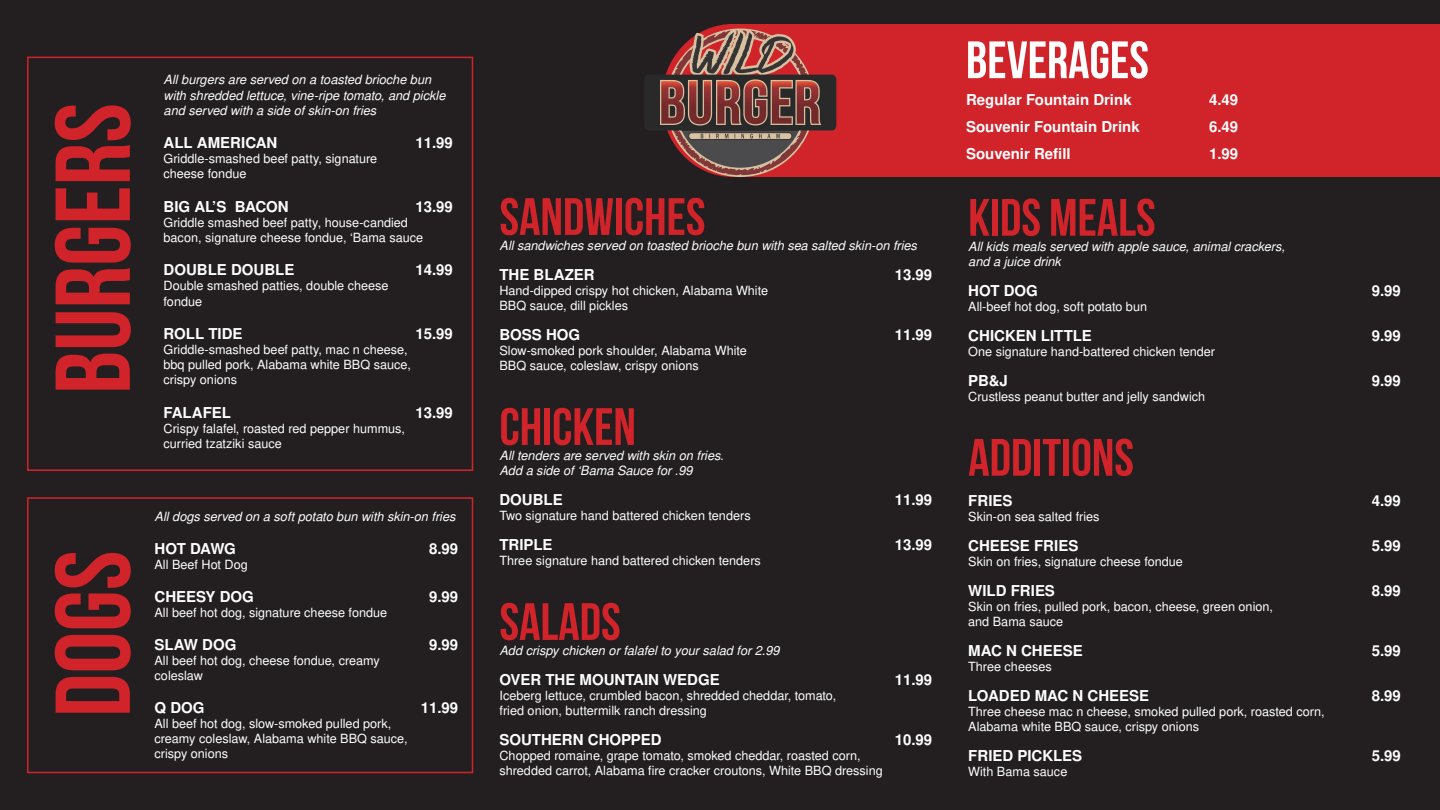
<style>
.page{position:relative;width:1440px;height:810px;background:#231f20}
.page>*{position:absolute;margin:0;border:0;box-sizing:border-box;transform-origin:0 0}
.t1{font:106.2px "Bebas Neue";color:#d1232a}
.t2{font:52.5px "Bebas Neue";color:#d1232a}
.t3{font:52.5px "Bebas Neue";color:#fff}
.t4{font:700 15px "Nimbus San L";color:#fff}
.t5{font:italic 12.75px/15px "Nimbus San L";color:#fff}
.t6{font:12.67px/15px "Nimbus San L";color:#fff}
</style>
<div class="page">
<div style="left:733px;top:24px;width:707px;height:153px;background:#d1232a"></div>
<div style="left:644px;top:75px;width:192px;height:55px;background:#282928;border-radius:5px"></div>
<svg style="left:660px;top:28px;width:161px;height:149px"></svg>
<div style="left:27px;top:57px;width:446px;height:414px;border:2px solid #d1232a"></div>
<div style="left:27px;top:497px;width:446px;height:276px;border:2px solid #d1232a"></div>
<h1 class="t1" style="left:35px;top:394px;width:292px;rotate:-90deg">BURGERS</h1>
<p class="t5" style="left:164px;top:72px;width:283px;line-height:15.3px">All burgers are served on a toasted brioche bun with shredded lettuce, vine-ripe tomato, and pickle and served with a side of skin-on fries</p>
<p class="t4" style="left:164px;top:132px;width:115px">ALL AMERICAN</p>
<p class="t4" style="left:415px;top:132px;width:39px">11.99</p>
<p class="t6" style="left:164px;top:151px;width:215px;line-height:15.2px">Griddle-smashed beef patty, signature cheese fondue</p>
<p class="t4" style="left:164px;top:196px;width:127px">BIG AL’S BACON</p>
<p class="t4" style="left:415px;top:196px;width:39px">13.99</p>
<p class="t6" style="left:164px;top:214px;width:261px;line-height:15.2px">Griddle smashed beef patty, house-candied bacon, signature cheese fondue, ‘Bama sauce</p>
<p class="t4" style="left:164px;top:259px;width:132px">DOUBLE DOUBLE</p>
<p class="t4" style="left:415px;top:259px;width:39px">14.99</p>
<p class="t6" style="left:164px;top:278px;width:226px;line-height:15.2px">Double smashed patties, double cheese fondue</p>
<p class="t4" style="left:164px;top:323px;width:81px">ROLL TIDE</p>
<p class="t4" style="left:415px;top:323px;width:39px">15.99</p>
<p class="t6" style="left:164px;top:341px;width:249px;line-height:15.2px">Griddle-smashed beef patty, mac n cheese, bbq pulled pork, Alabama white BBQ sauce, crispy onions</p>
<p class="t4" style="left:164px;top:402px;width:69px">FALAFEL</p>
<p class="t4" style="left:415px;top:402px;width:39px">13.99</p>
<p class="t6" style="left:164px;top:420px;width:243px;line-height:15.2px">Crispy falafel, roasted red pepper hummus, curried tzatziki sauce</p>
<h1 class="t1" style="left:35px;top:717px;width:168px;rotate:-90deg">DOGS</h1>
<p class="t5" style="left:155px;top:508px;width:303px">All dogs served on a soft potato bun with skin-on fries</p>
<p class="t4" style="left:155px;top:538px;width:83px">HOT DAWG</p>
<p class="t4" style="left:429px;top:538px;width:31px">8.99</p>
<p class="t6" style="left:155px;top:557px;width:95px">All Beef Hot Dog</p>
<p class="t4" style="left:155px;top:586px;width:101px">CHEESY DOG</p>
<p class="t4" style="left:429px;top:586px;width:31px">9.99</p>
<p class="t6" style="left:155px;top:605px;width:234px">All beef hot dog, signature cheese fondue</p>
<p class="t4" style="left:155px;top:634px;width:83px">SLAW DOG</p>
<p class="t4" style="left:429px;top:634px;width:31px">9.99</p>
<p class="t6" style="left:155px;top:653px;width:227px">All beef hot dog, cheese fondue, creamy coleslaw</p>
<p class="t4" style="left:155px;top:697px;width:51px">Q DOG</p>
<p class="t4" style="left:421px;top:697px;width:39px">11.99</p>
<p class="t6" style="left:155px;top:716px;width:255px">All beef hot dog, slow-smoked pulled pork, creamy coleslaw, Alabama white BBQ sauce, crispy onions</p>
<h2 class="t2" style="left:500px;top:188px;width:208px">SANDWICHES</h2>
<p class="t5" style="left:500px;top:237px;width:419px">All sandwiches served on toasted brioche bun with sea salted skin-on fries</p>
<p class="t4" style="left:499px;top:264px;width:97px">THE BLAZER</p>
<p class="t4" style="left:895px;top:264px;width:39px">13.99</p>
<p class="t6" style="left:499px;top:283px;width:270px">Hand-dipped crispy hot chicken, Alabama White<br>BBQ sauce, dill pickles</p>
<p class="t4" style="left:499px;top:324px;width:82px">BOSS HOG</p>
<p class="t4" style="left:895px;top:324px;width:39px">11.99</p>
<p class="t6" style="left:499px;top:343px;width:249px">Slow-smoked pork shoulder, Alabama White<br>BBQ sauce, coleslaw, crispy onions</p>
<h2 class="t2" style="left:499px;top:398px;width:138px">CHICKEN</h2>
<p class="t5" style="left:499px;top:447px;width:226px">All tenders are served with skin on fries.<br>Add a side of ‘Bama Sauce for .99</p>
<p class="t4" style="left:499px;top:489px;width:65px">DOUBLE</p>
<p class="t4" style="left:895px;top:489px;width:39px">11.99</p>
<p class="t6" style="left:499px;top:508px;width:253px">Two signature hand battered chicken tenders</p>
<p class="t4" style="left:499px;top:534px;width:55px">TRIPLE</p>
<p class="t4" style="left:895px;top:534px;width:39px">13.99</p>
<p class="t6" style="left:499px;top:553px;width:263px">Three signature hand battered chicken tenders</p>
<h2 class="t2" style="left:499px;top:593px;width:123px">SALADS</h2>
<p class="t5" style="left:499px;top:642px;width:282px">Add crispy chicken or falafel to your salad for 2.99</p>
<p class="t4" style="left:499px;top:669px;width:222px">OVER THE MOUNTAIN WEDGE</p>
<p class="t4" style="left:895px;top:669px;width:39px">11.99</p>
<p class="t6" style="left:499px;top:688px;width:338px">Iceberg lettuce, crumbled bacon, shredded cheddar, tomato, fried onion, buttermilk ranch dressing</p>
<p class="t4" style="left:499px;top:729px;width:164px">SOUTHERN CHOPPED</p>
<p class="t4" style="left:895px;top:729px;width:39px">10.99</p>
<p class="t6" style="left:499px;top:748px;width:385px">Chopped romaine, grape tomato, smoked cheddar, roasted corn, shredded carrot, Alabama fire cracker croutons, White BBQ dressing</p>
<h2 class="t3" style="left:966px;top:31px;width:184px">BEVERAGES</h2>
<p class="t4" style="left:966px;top:89px;width:167px">Regular Fountain Drink</p>
<p class="t4" style="left:1209px;top:89px;width:31px">4.49</p>
<p class="t4" style="left:966px;top:116px;width:175px">Souvenir Fountain Drink</p>
<p class="t4" style="left:1209px;top:116px;width:31px">6.49</p>
<p class="t4" style="left:966px;top:143px;width:106px">Souvenir Refill</p>
<p class="t4" style="left:1209px;top:143px;width:31px">1.99</p>
<h2 class="t2" style="left:968px;top:189px;width:189px">KIDS MEALS</h2>
<p class="t5" style="left:968px;top:238px;width:318px">All kids meals served with apple sauce, animal crackers, and a juice drink</p>
<p class="t4" style="left:968px;top:280px;width:71px">HOT DOG</p>
<p class="t4" style="left:1372px;top:280px;width:31px">9.99</p>
<p class="t6" style="left:968px;top:298px;width:180px">All-beef hot dog, soft potato bun</p>
<p class="t4" style="left:968px;top:325px;width:125px">CHICKEN LITTLE</p>
<p class="t4" style="left:1372px;top:325px;width:31px">9.99</p>
<p class="t6" style="left:968px;top:343px;width:248px">One signature hand-battered chicken tender</p>
<p class="t4" style="left:968px;top:370px;width:41px">PB&amp;J</p>
<p class="t4" style="left:1372px;top:370px;width:31px">9.99</p>
<p class="t6" style="left:968px;top:388px;width:239px">Crustless peanut butter and jelly sandwich</p>
<h2 class="t2" style="left:968px;top:429px;width:167px">ADDITIONS</h2>
<p class="t4" style="left:968px;top:490px;width:46px">FRIES</p>
<p class="t4" style="left:1372px;top:490px;width:31px">4.99</p>
<p class="t6" style="left:968px;top:508px;width:133px">Skin-on sea salted fries</p>
<p class="t4" style="left:968px;top:535px;width:112px">CHEESE FRIES</p>
<p class="t4" style="left:1372px;top:535px;width:31px">5.99</p>
<p class="t6" style="left:968px;top:553px;width:216px">Skin on fries, signature cheese fondue</p>
<p class="t4" style="left:968px;top:580px;width:88px">WILD FRIES</p>
<p class="t4" style="left:1372px;top:580px;width:31px">8.99</p>
<p class="t6" style="left:968px;top:598px;width:306px">Skin on fries, pulled pork, bacon, cheese, green onion, and Bama sauce</p>
<p class="t4" style="left:968px;top:640px;width:116px">MAC N CHEESE</p>
<p class="t4" style="left:1372px;top:640px;width:31px">5.99</p>
<p class="t6" style="left:968px;top:658px;width:85px">Three cheeses</p>
<p class="t4" style="left:968px;top:685px;width:182px">LOADED MAC N CHEESE</p>
<p class="t4" style="left:1372px;top:685px;width:31px">8.99</p>
<p class="t6" style="left:968px;top:703px;width:358px">Three cheese mac n cheese, smoked pulled pork, roasted corn,<br>Alabama white BBQ sauce, crispy onions</p>
<p class="t4" style="left:968px;top:745px;width:116px">FRIED PICKLES</p>
<p class="t4" style="left:1372px;top:745px;width:31px">5.99</p>
<p class="t6" style="left:968px;top:763px;width:101px">With Bama sauce</p>
</div>
